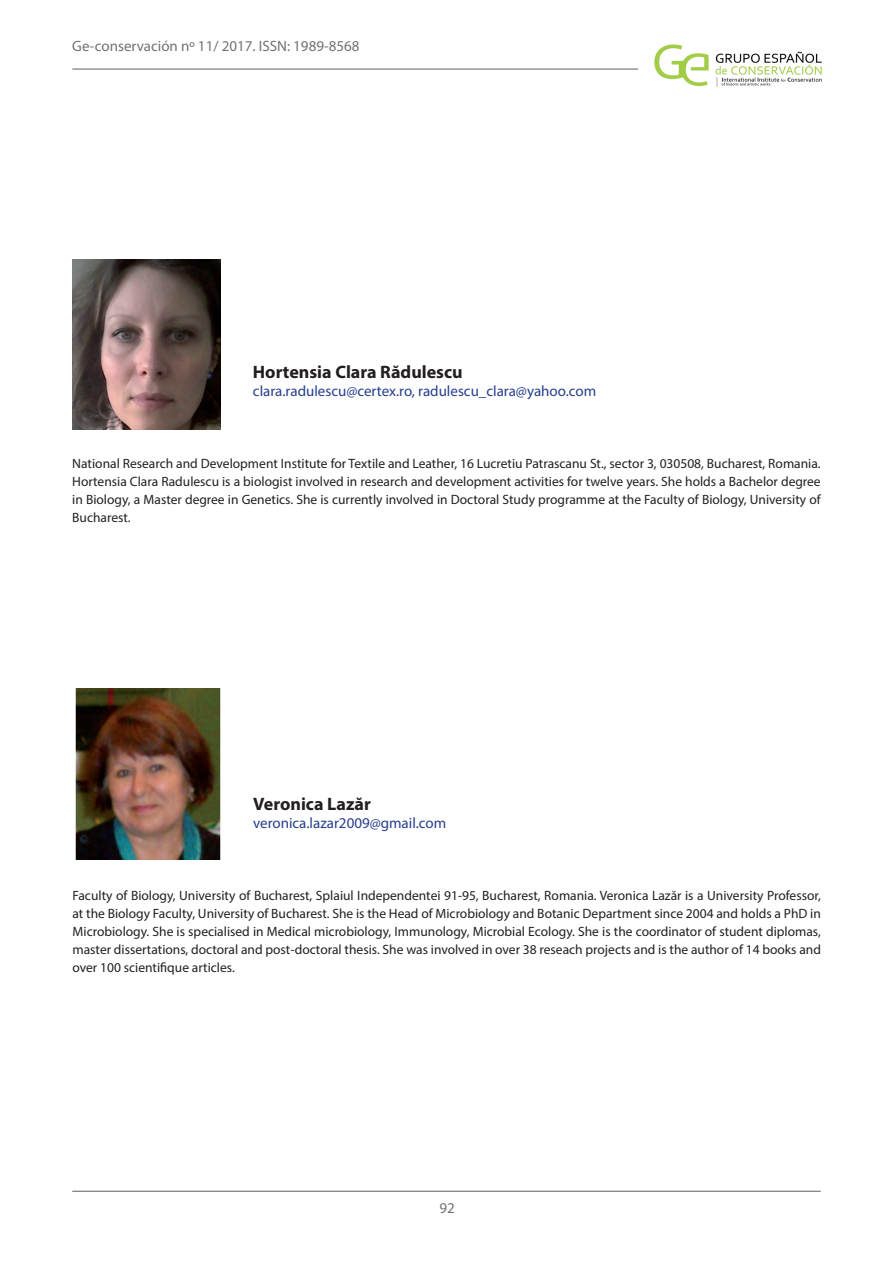
<style>
.page{position:relative;width:893px;height:1263px;background:#fff}
.page>*{position:absolute;margin:0;border:0;box-sizing:border-box;transform-origin:0 0}
.t1{font:700 18px "Myriad Pro";color:#231f20}
.t2{font:15px "Myriad Pro";color:#253f8e}
.t3{font:15px "Myriad Pro";color:#717275}
.t4{font:13.5px/18px "Myriad Pro";color:#231f20;text-align:justify}
</style>
<div class="page">
<hr style="left:72px;top:68px;width:567px;height:2px;background:#717275">
<hr style="left:72px;top:1191px;width:749px;height:1px;background:#717275">
<img style="left:654px;top:45px;width:168px;height:42px">
<img style="left:72px;top:259px;width:148px;height:170px">
<img style="left:75px;top:689px;width:145px;height:170px">
<p class="t3" style="left:72px;top:37px;width:289px">Ge-conservación nº 11/ 2017. ISSN: 1989-8568</p>
<h1 class="t1" style="left:253px;top:360px;width:211px">Hortensia Clara Rădulescu</h1>
<p class="t2" style="left:253px;top:382px;width:345px">clara.radulescu@certex.ro, radulescu_clara@yahoo.com</p>
<p class="t4" style="left:72px;top:454px;width:750px">National Research and Development Institute for Textile and Leather, 16 Lucretiu Patrascanu St., sector 3, 030508, Bucharest, Romania.<br>Hortensia Clara Radulescu is a biologist involved in research and development activities for twelve years. She holds a Bachelor degree in Biology, a Master degree in Genetics. She is currently involved in Doctoral Study programme at the Faculty of Biology, University of Bucharest.</p>
<h1 class="t1" style="left:253px;top:792px;width:119px">Veronica Lazăr</h1>
<p class="t2" style="left:253px;top:814px;width:195px">veronica.lazar2009@gmail.com</p>
<p class="t4" style="left:73px;top:886px;width:750px">Faculty of Biology, University of Bucharest, Splaiul Independentei 91-95, Bucharest, Romania. Veronica Lazăr is a University Professor, at the Biology Faculty, University of Bucharest. She is the Head of Microbiology and Botanic Department since 2004 and holds a PhD in Microbiology. She is specialised in Medical microbiology, Immunology, Microbial Ecology. She is the coordinator of student diplomas, master dissertations, doctoral and post-doctoral thesis. She was involved in over 38 reseach projects and is the author of 14 books and over 100 scientifique articles.</p>
<p class="t3" style="left:439px;top:1198px;width:17px">92</p>
</div>
